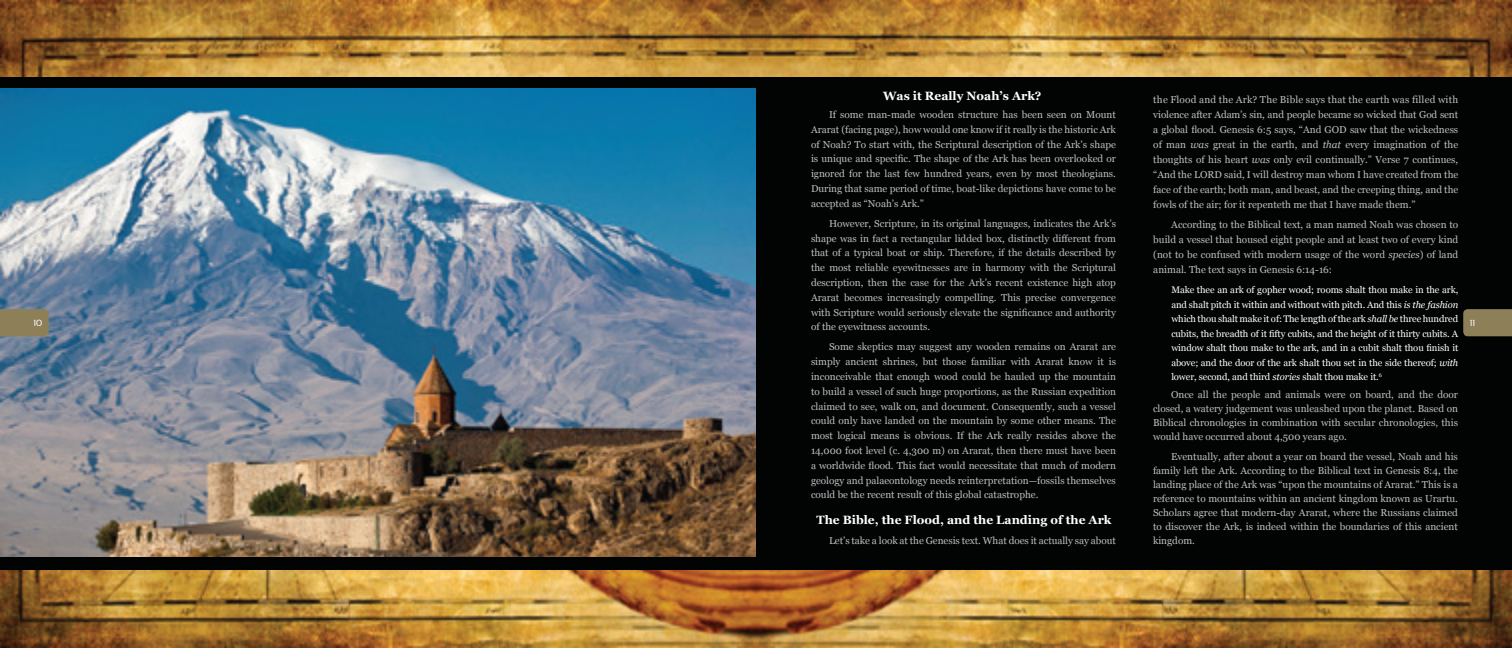
<style>
.page{position:relative;width:1512px;height:648px;background:#fff}
.page>*{position:absolute;margin:0;border:0;box-sizing:border-box;transform-origin:0 0}
.t1{font:700 12px "Georgia";color:#fff}
.t2{font:10px/14.8px "Georgia";color:#bcbdc0;text-align:justify}
.t3{font:9.5px/14.5px "Georgia";letter-spacing:-.01em;color:#fff;text-align:justify}
.t4{font:9px "Sansation";color:#fff}
.s1{font-style:italic}
</style>
<div class="page">
<img style="left:0;top:0;width:1512px;height:648px">
<div style="left:0;top:77px;width:1512px;height:492px;background:#020404"></div>
<img style="left:0;top:88px;width:756px;height:468px">
<svg style="left:1463px;top:309px;width:49px;height:27px"></svg>
<svg style="left:0;top:309px;width:49px;height:27px"></svg>
<p class="t1" style="left:883px;top:89px;width:160px">Was it Really Noah’s Ark?</p>
<p class="t2" style="left:1153px;top:92px;width:306px">the Flood and the Ark? The Bible says that the earth was filled with violence after Adam’s sin, and people became so wicked that God sent a global flood. Genesis 6:5 says, “And GOD saw that the wickedness of man <span class="s1">was</span> great in the earth, and <span class="s1">that</span> every imagination of the thoughts of his heart <span class="s1">was</span> only evil continually.” Verse 7 continues, “And the LORD said, I will destroy man whom I have created from the face of the earth; both man, and beast, and the creeping thing, and the fowls of the air; for it repenteth me that I have made them.”</p>
<p class="t2" style="left:1153px;top:217px;width:307px;text-indent:18px">According to the Biblical text, a man named Noah was chosen to build a vessel that housed eight people and at least two of every kind (not to be confused with modern usage of the word <span class="s1">species</span>) of land animal. The text says in Genesis 6:14-16:</p>
<p class="t3" style="left:1171px;top:282px;width:288px">Make thee an ark of gopher wood; rooms shalt thou make in the ark, and shalt pitch it within and without with pitch. And this <span class="s1">is the fashion </span>which thou shalt make it of: The length of the ark <span class="s1">shall be</span> three hundred cubits, the breadth of it fifty cubits, and the height of it thirty cubits. A window shalt thou make to the ark, and in a cubit shalt thou finish it above; and the door of the ark shalt thou set in the side thereof; <span class="s1">with </span>lower, second, and third <span class="s1">stories</span> shalt thou make it.<sup>6</sup></p>
<p class="t2" style="left:1153px;top:387px;width:306px;line-height:14px;text-indent:18px">Once all the people and animals were on board, and the door closed, a watery judgement was unleashed upon the planet. Based on Biblical chronologies in combination with secular chronologies, this would have occurred about 4,500 years ago.</p>
<p class="t2" style="left:1153px;top:449px;width:306px;line-height:14px;text-indent:18px">Eventually, after about a year on board the vessel, Noah and his family left the Ark. According to the Biblical text in Genesis 8:4, the landing place of the Ark was “upon the mountains of Ararat.” This is a reference to mountains within an ancient kingdom known as Urartu.<br>Scholars agree that modern-day Ararat, where the Russians claimed to discover the Ark, is indeed within the boundaries of this ancient kingdom.</p>
<p class="t2" style="left:811px;top:107px;width:307px;text-indent:18px">If some man-made wooden structure has been seen on Mount Ararat (facing page), how would one know if it really is the historic Ark of Noah? To start with, the Scriptural description of the Ark’s shape is unique and specific. The shape of the Ark has been overlooked or ignored for the last few hundred years, even by most theologians.<br>During that same period of time, boat-like depictions have come to be accepted as “Noah’s Ark.”</p>
<p class="t2" style="left:811px;top:216px;width:306px;text-indent:18px">However, Scripture, in its original languages, indicates the Ark’s shape was in fact a rectangular lidded box, distinctly different from that of a typical boat or ship. Therefore, if the details described by the most reliable eyewitnesses are in harmony with the Scriptural description, then the case for the Ark’s recent existence high atop Ararat becomes increasingly compelling. This precise convergence with Scripture would seriously elevate the significance and authority of the eyewitness accounts.</p>
<p class="t2" style="left:811px;top:340px;width:306px;text-indent:18px">Some skeptics may suggest any wooden remains on Ararat are simply ancient shrines, but those familiar with Ararat know it is inconceivable that enough wood could be hauled up the mountain to build a vessel of such huge proportions, as the Russian expedition claimed to see, walk on, and document. Consequently, such a vessel could only have landed on the mountain by some other means. The most logical means is obvious. If the Ark really resides above the 14,000 foot level (c. 4,300 m) on Ararat, then there must have been a worldwide flood. This fact would necessitate that much of modern geology and palaeontology needs reinterpretation—fossils themselves could be the recent result of this global catastrophe.</p>
<p class="t2" style="left:829px;top:533px;width:288px">Let’s take a look at the Genesis text. What does it actually say about</p>
<p class="t4" style="left:33px;top:317px;width:10px">10</p>
<p class="t4" style="left:1470px;top:317px;width:7px">11</p>
<p class="t1" style="left:816px;top:513px;width:297px">The Bible, the Flood, and the Landing of the Ark</p>
</div>
